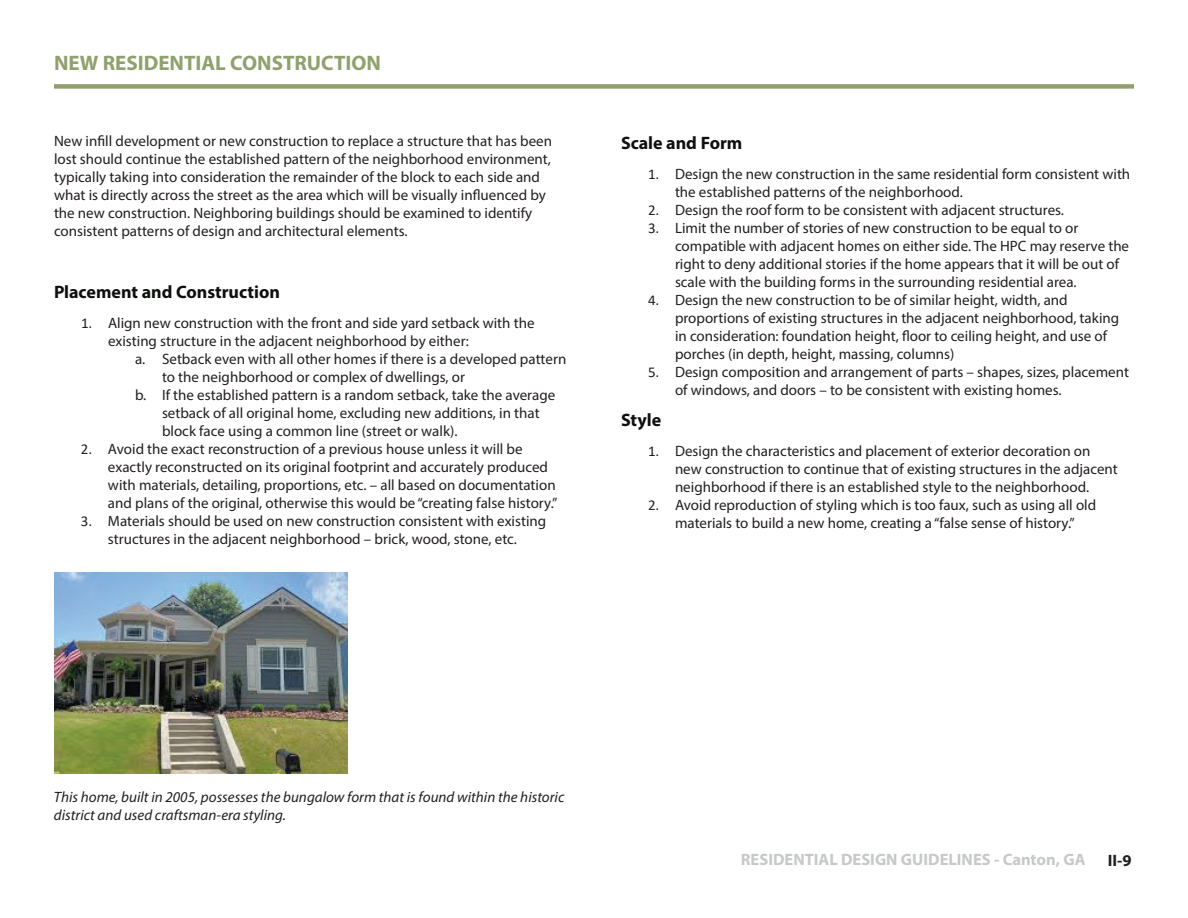
<style>
.page{position:relative;width:1188px;height:918px;background:#fff}
.page>*{position:absolute;margin:0;border:0;box-sizing:border-box;transform-origin:0 0}
.t1{font:700 21px "Myriad Pro";color:#90a16d}
.t2{font:700 18px "Myriad Pro";color:#0e100e}
.t3{font:700 16.5px "Myriad Pro";color:#c7c8c9}
.t4{font:700 16.5px "Myriad Pro";color:#231f20}
.t5{font:15px/18px "Myriad Pro";color:#231f20}
.t6{font:italic 15px/18px "Myriad Pro";color:#231f20}
.s1{font-family:"Calibri"}
</style>
<div class="page">
<div style="left:54px;top:84px;width:1080px;height:5px;background:#90a16d"></div>
<img style="left:54px;top:572px;width:294px;height:202px">
<h1 class="t1" style="left:54px;top:49px;width:329px">NEW RESIDENTIAL CONSTRUCTION</h1>
<p class="t5" style="left:54px;top:132px;width:500px">New infill development or new construction to replace a structure that has been lost should continue the established pattern of the neighborhood environment, typically taking into consideration the remainder of the block to each side and what is directly across the street as the area which will be visually influenced by the new construction. Neighboring buildings should be examined to identify consistent patterns of design and architectural elements.</p>
<p class="t2" style="left:54px;top:280px;width:227px">Placement and Construction</p>
<p class="t5" style="left:108px;top:313px;width:428px;text-indent:-27px"><span class="s1">1.</span> Align new construction with the front and side yard setback with the existing structure in the adjacent neighborhood by either:</p>
<p class="t5" style="left:135px;top:349px;width:433px">a. Setback even with all other homes if there is a developed pattern</p>
<p class="t5" style="left:162px;top:367px;width:305px">to the neighborhood or complex of dwellings, or</p>
<p class="t5" style="left:135px;top:385px;width:422px">b. If the established pattern is a random setback, take the average</p>
<p class="t5" style="left:162px;top:403px;width:379px">setback of all original home, excluding new additions, in that</p>
<p class="t5" style="left:162px;top:421px;width:297px">block face using a common line (street or walk).</p>
<p class="t5" style="left:108px;top:439px;width:451px;text-indent:-27px"><span class="s1">2.</span> Avoid the exact reconstruction of a previous house unless it will be exactly reconstructed on its original footprint and accurately produced with materials, detailing, proportions, etc. – all based on documentation and plans of the original, otherwise this would be “creating false history.”</p>
<p class="t5" style="left:81px;top:511px;width:467px;text-align:center"><span class="s1">3.</span> Materials should be used on new construction consistent with existing structures in the adjacent neighborhood – brick, wood, stone, etc.</p>
<p class="t2" style="left:621px;top:131px;width:123px">Scale and Form</p>
<p class="t5" style="left:675px;top:164px;width:457px;text-indent:-27px"><span class="s1">1.</span> Design the new construction in the same residential form consistent with the established patterns of the neighborhood.</p>
<p class="t5" style="left:648px;top:200px;width:418px"><span class="s1">2.</span> Design the roof form to be consistent with adjacent structures.</p>
<p class="t5" style="left:675px;top:218px;width:456px;text-indent:-27px"><span class="s1">3.</span> Limit the number of stories of new construction to be equal to or compatible with adjacent homes on either side. The HPC may reserve the right to deny additional stories if the home appears that it will be out of scale with the building forms in the surrounding residential area.</p>
<p class="t5" style="left:675px;top:290px;width:446px;text-indent:-27px"><span class="s1">4.</span> Design the new construction to be of similar height, width, and proportions of existing structures in the adjacent neighborhood, taking in consideration: foundation height, floor to ceiling height, and use of porches (in depth, height, massing, columns)</p>
<p class="t5" style="left:675px;top:362px;width:455px;text-indent:-27px"><span class="s1">5.</span> Design composition and arrangement of parts – shapes, sizes, placement of windows, and doors – to be consistent with existing homes.</p>
<p class="t2" style="left:621px;top:408px;width:42px">Style</p>
<p class="t5" style="left:675px;top:442px;width:444px;text-indent:-27px"><span class="s1">1.</span> Design the characteristics and placement of exterior decoration on new construction to continue that of existing structures in the adjacent neighborhood if there is an established style to the neighborhood.</p>
<p class="t5" style="left:648px;top:496px;width:450px;text-align:center"><span class="s1">2.</span> Avoid reproduction of styling which is too faux, such as using all old materials to build a new home, creating a “false sense of history.”</p>
<p class="t6" style="left:54px;top:787px;width:512px">This home, built in 2005, possesses the bungalow form that is found within the historic district and used craftsman-era styling.</p>
<p class="t3" style="left:741px;top:849px;width:346px">RESIDENTIAL DESIGN GUIDELINES - Canton, GA</p>
<p class="t4" style="left:1108px;top:849px;width:25px">II-9</p>
</div>
